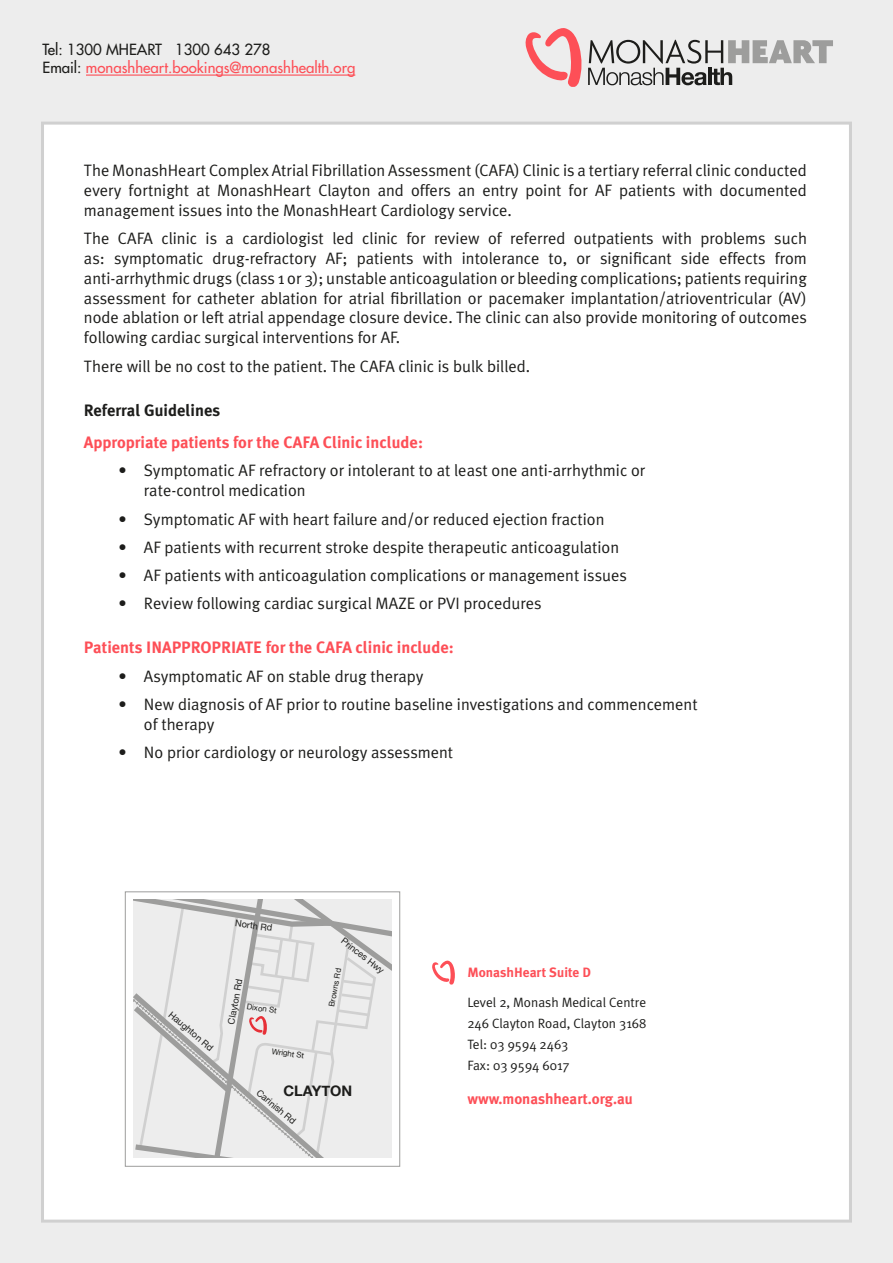
<style>
.page{position:relative;width:893px;height:1263px;background:#ededed}
.page>*{position:absolute;margin:0;border:0;box-sizing:border-box;transform-origin:0 0}
.t1{font:16.5px/19.8px "Meta Plus Normal";color:#1d1d1b;text-align:justify}
.t2{font:700 16.5px "Meta Plus";color:#fd4f57}
.t3{font:700 16.5px "Meta Plus";color:#1d1d1b}
.t4{font:15px/18px "Futura";color:#fd4f57}
.t5{font:700 15px "Meta Plus";color:#fd4f57}
.t6{font:700 14.55px "Helvetica Neue";color:#1d1d1b}
.t7{font:13.5px/21px "Meta Plus Normal";color:#1d1d1b}
.t8{font:13.5px/26.7px "Meta";letter-spacing:-.005em;color:#1d1d1b;text-align:center}
.t9{font:13.5px "Meta Bold LF";color:#e73037}
.t10{font:700 13.5px "Meta Plus";color:#fd4f57}
.t11{font:9.3px "Helvetica Neue";color:#1d1d1b}
.t12{font:7.95px "Helvetica Neue";color:#1d1d1b}
.s1{color:#1d1d1b}
</style>
<div class="page">
<div style="left:41px;top:122px;width:811px;height:1100px;background:#fff;border:3px solid #d0d0d0"></div>
<svg style="left:124px;top:891px;width:277px;height:276px"></svg>
<div style="left:125px;top:892px;width:275px;height:274px;border:1px solid #9d9d9c"></div>
<svg style="left:133px;top:899px;width:259px;height:258px;background:#e3e3e3"></svg>
<hr style="left:86px;top:75px;width:269px;height:1px;background:#fd4f57">
<svg style="left:526px;top:28px;width:56px;height:59px"></svg>
<svg style="left:588px;top:40px;width:245px;height:45px"></svg>
<svg style="left:432px;top:961px;width:23px;height:23px"></svg>
<p class="t4" style="left:43px;top:40px;width:314px"><span class="s1">Tel: 1300 MHEART 1300 643 278<br>Email:</span> monashheart.bookings@monashhealth.org</p>
<p class="t1" style="left:84px;top:161px;width:724px">The MonashHeart Complex Atrial Fibrillation Assessment (CAFA) Clinic is a tertiary referral clinic conducted every fortnight at MonashHeart Clayton and offers an entry point for AF patients with documented management issues into the MonashHeart Cardiology service.</p>
<p class="t1" style="left:84px;top:228px;width:724px">The CAFA clinic is a cardiologist led clinic for review of referred outpatients with problems such as: symptomatic drug-refractory AF; patients with intolerance to, or significant side effects from anti-arrhythmic drugs (class 1 or 3); unstable anticoagulation or bleeding complications; patients requiring assessment for catheter ablation for atrial fibrillation or pacemaker implantation/atrioventricular (AV) node ablation or left atrial appendage closure device. The clinic can also provide monitoring of outcomes following cardiac surgical interventions for AF.</p>
<p class="t1" style="left:84px;top:356px;width:448px">There will be no cost to the patient. The CAFA clinic is bulk billed.</p>
<p class="t3" style="left:84px;top:400px;width:138px">Referral Guidelines</p>
<p class="t2" style="left:84px;top:433px;width:341px">Appropriate patients for the CAFA Clinic include:</p>
<p class="t1" style="left:144px;top:461px;width:503px;text-indent:-25px">• Symptomatic AF refractory or intolerant to at least one anti-arrhythmic or rate-control medication</p>
<p class="t1" style="left:118px;top:509px;width:487px">• Symptomatic AF with heart failure and/or reduced ejection fraction</p>
<p class="t1" style="left:118px;top:537px;width:502px">• AF patients with recurrent stroke despite therapeutic anticoagulation</p>
<p class="t1" style="left:118px;top:565px;width:510px">• AF patients with anticoagulation complications or management issues</p>
<p class="t1" style="left:118px;top:594px;width:425px">• Review following cardiac surgical MAZE or PVI procedures</p>
<p class="t2" style="left:84px;top:638px;width:371px">Patients INAPPROPRIATE for the CAFA clinic include:</p>
<p class="t1" style="left:118px;top:666px;width:306px">• Asymptomatic AF on stable drug therapy</p>
<p class="t1" style="left:144px;top:694px;width:555px;text-indent:-25px">• New diagnosis of AF prior to routine baseline investigations and commencement of therapy</p>
<p class="t1" style="left:118px;top:742px;width:336px">• No prior cardiology or neurology assessment</p>
<p class="t12" style="left:190px;top:710px;width:35px;rotate:-80deg">James St</p>
<p class="t12" style="left:237px;top:718px;width:42px;rotate:-80deg">Cleeland St</p>
<p class="t11" style="left:161px;top:726px;width:53px;rotate:46deg">Princes Hwy</p>
<p class="t11" style="left:174px;top:1009px;width:56px;rotate:40deg">Haughton Rd</p>
<p class="t11" style="left:236px;top:918px;width:39px;rotate:7deg">North Rd</p>
<p class="t11" style="left:346px;top:935px;width:53px;rotate:38deg">Princes Hwy</p>
<p class="t12" style="left:234px;top:998px;width:43px;rotate:-80deg">Cleeland St</p>
<p class="t9" style="left:469px;top:959px;width:126px">MonashHeart Clayton</p>
<p class="t8" style="left:469px;top:1003px;width:182px">246 Clayton Road, Clayton 3168<br>242</p>
<p class="t8" style="left:551px;top:1052px;width:23px">239</p>
<p class="t10" style="left:467px;top:965px;width:125px">MonashHeart Suite D</p>
<p class="t7" style="left:467px;top:991px;width:180px">Level 2, Monash Medical Centre<br>246 Clayton Road, Clayton 3168<br>Tel: 03 9594 2463<br>Fax: 03 9594 6017</p>
<p class="t5" style="left:467px;top:1090px;width:167px">www.monashheart.org.au</p>
<p class="t12" style="left:327px;top:1006px;width:41px;rotate:-80deg">Browns Rd</p>
<p class="t11" style="left:226px;top:1023px;width:47px;rotate:-80deg">Clayton Rd</p>
<p class="t12" style="left:248px;top:1001px;width:32px;rotate:9deg">Dixon St</p>
<p class="t12" style="left:273px;top:1046px;width:34px;rotate:9deg">Wright St</p>
<p class="t11" style="left:305px;top:1076px;width:40px;rotate:7deg">Kidds Rd</p>
<p class="t6" style="left:284px;top:1082px;width:70px">CLAYTON</p>
<p class="t11" style="left:261px;top:1087px;width:50px;rotate:40deg">Carinish Rd</p>
</div>
